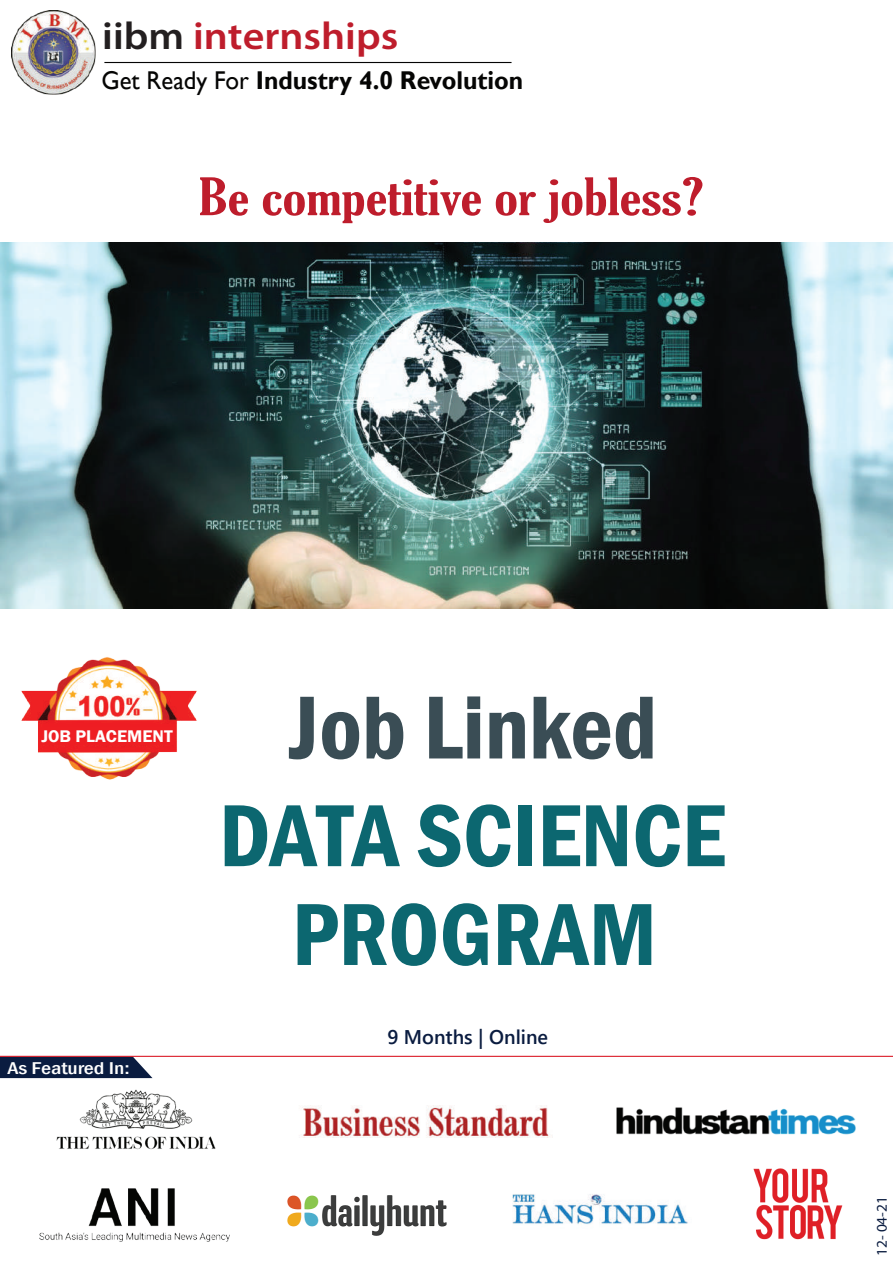
<style>
.page{position:relative;width:893px;height:1263px;background:#fff}
.page>*{position:absolute;margin:0;border:0;box-sizing:border-box;transform-origin:0 0}
.t1{font:600 condensed 92.55px "Franklin Gothic";color:#3a4d55}
.t2{font:600 condensed 91.2px/98.9px "Franklin Gothic";color:#0c6770;text-align:center}
.t3{font:extra-condensed 49.95px "Gloucester";color:#be1d2c;scale:1.39 1}
.t4{font:600 38.85px "Myriad Pro";color:#be1d2c;scale:1.09 1}
.t5{font:700 25.8px "Gill Sans";color:#050504;scale:.96 1}
.t6{font:600 19.8px "Yu Gothic UI";color:#0a1c40}
.t7{font:500 condensed 17.55px "Franklin Gothic";color:#fff;scale:1.28 1}
.t8{font:600 17.4px "Franklin Gothic";color:#fff}
.t9{font:14.85px "Myriad Pro";color:#0a1c40;scale:1.04 1}
.s1{color:#231f20}
.s2{font-weight:400}
</style>
<div class="page">
<img style="left:12px;top:11px;width:84px;height:84px">
<img style="left:0;top:242px;width:893px;height:366px">
<img style="left:21px;top:657px;width:176px;height:123px">
<div style="left:41px;top:727px;width:134px;height:18px;background:#ee1e23"></div>
<svg style="left:0;top:1057px;width:153px;height:21px;background:#1a2b4c"></svg>
<img style="left:302px;top:1105px;width:250px;height:32px">
<img style="left:512px;top:1194px;width:176px;height:31px">
<img style="left:40px;top:1188px;width:190px;height:54px">
<img style="left:56px;top:1089px;width:160px;height:61px">
<hr style="left:0;top:1056px;width:893px;height:1px;background:#dc1f2b">
<img style="left:616px;top:1107px;width:240px;height:28px">
<img style="left:753px;top:1168px;width:90px;height:72px">
<img style="left:287px;top:1195px;width:160px;height:41px">
<hr style="left:104px;top:62px;width:408px;height:1px;background:#050504">
<h3 class="t4" style="left:102px;top:11px;width:273px"><span class="s1">iibm</span> internships</h3>
<p class="t5" style="left:101px;top:65px;width:441px"><span class="s2">Get Ready For</span> Industry 4.0 Revolution</p>
<h3 class="t3" style="left:199px;top:168px;width:365px">Be competitive or jobless?</h3>
<p class="t8" style="left:41px;top:725px;width:133px">JOB PLACEMENT</p>
<p class="t7" style="left:8px;top:1056px;width:97px">As Featured In:</p>
<h1 class="t1" style="left:289px;top:666px;width:369px">Job Linked</h1>
<h2 class="t2" style="left:219px;top:785px;width:508px">DATA SCIENCE<br>PROGRAM</h2>
<p class="t6" style="left:387px;top:1025px;width:162px">9 Months | Online</p>
<p class="t9" style="left:872px;top:1256px;width:59px;rotate:-90deg">12- 04-21</p>
</div>
